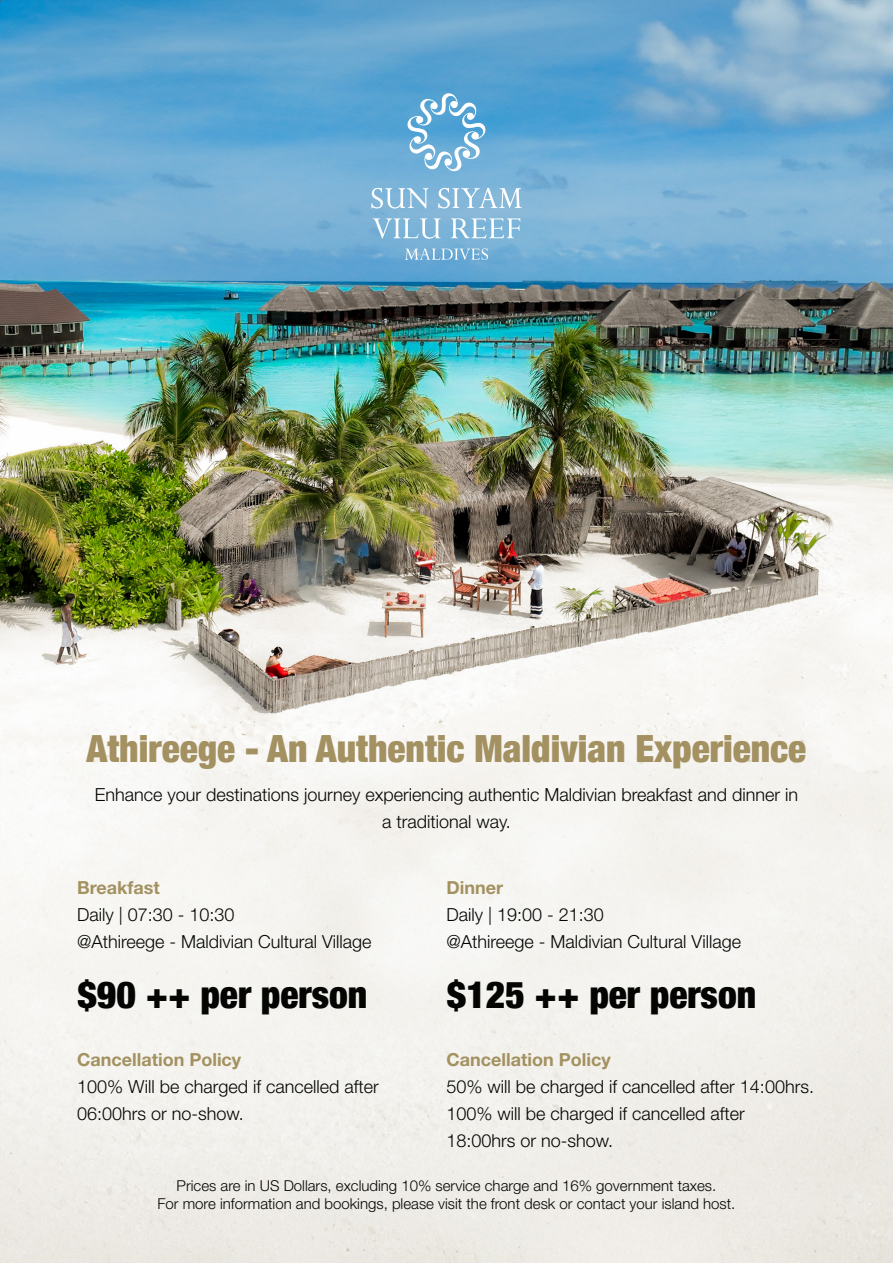
<style>
.page{position:relative;width:893px;height:1263px;background:#fff}
.page>*{position:absolute;margin:0;border:0;box-sizing:border-box;transform-origin:0 0}
.t1{font:900 condensed 37.5px "Helvetica Neue";color:#a49161}
.t2{font:900 condensed 37.5px "Helvetica Neue";color:#040503}
.t3{font:300 18px/27px "Helvetica Neue LT Std";color:#040503}
.t4{font:700 18px "Helvetica Neue LT Std";color:#a39160}
.t5{font:300 15px "Helvetica Neue LT Std";color:#040503}
</style>
<div class="page">
<img style="left:0;top:0;width:893px;height:1263px">
<svg style="left:373px;top:218px;width:68px;height:21px"></svg>
<svg style="left:451px;top:218px;width:69px;height:20px"></svg>
<svg style="left:371px;top:188px;width:57px;height:21px"></svg>
<svg style="left:438px;top:188px;width:84px;height:20px"></svg>
<svg style="left:405px;top:248px;width:83px;height:12px"></svg>
<svg style="left:406px;top:92px;width:81px;height:80px"></svg>
<p class="t1" style="left:87px;top:718px;width:721px">Athireege - An Authentic Maldivian Experience</p>
<p class="t3" style="left:95px;top:781px;width:705px">Enhance your destinations journey experiencing authentic Maldivian breakfast and dinner in</p>
<p class="t3" style="left:382px;top:808px;width:130px">a traditional way.</p>
<p class="t4" style="left:77px;top:876px;width:84px">Breakfast</p>
<p class="t3" style="left:77px;top:901px;width:159px">Daily | 07:30 - 10:30</p>
<p class="t3" style="left:77px;top:928px;width:296px">@Athireege - Maldivian Cultural Village</p>
<p class="t4" style="left:446px;top:876px;width:58px">Dinner</p>
<p class="t3" style="left:446px;top:901px;width:159px">Daily | 19:00 - 21:30</p>
<p class="t3" style="left:446px;top:928px;width:296px">@Athireege - Maldivian Cultural Village</p>
<p class="t2" style="left:77px;top:964px;width:291px">$90 ++ per person</p>
<p class="t2" style="left:447px;top:964px;width:311px">$125 ++ per person</p>
<p class="t4" style="left:77px;top:1048px;width:166px">Cancellation Policy</p>
<p class="t3" style="left:77px;top:1072px;width:303px">100% Will be charged if cancelled after<br>06:00hrs or no-show.</p>
<p class="t4" style="left:446px;top:1048px;width:166px">Cancellation Policy</p>
<p class="t3" style="left:446px;top:1072px;width:369px">50% will be charged if cancelled after 14:00hrs.</p>
<p class="t3" style="left:446px;top:1099px;width:300px">100% will be charged if cancelled after<br>18:00hrs or no-show.</p>
<p class="t5" style="left:177px;top:1176px;width:541px">Prices are in US Dollars, excluding 10% service charge and 16% government taxes.</p>
<p class="t5" style="left:158px;top:1194px;width:579px">For more information and bookings, please visit the front desk or contact your island host.</p>
</div>
